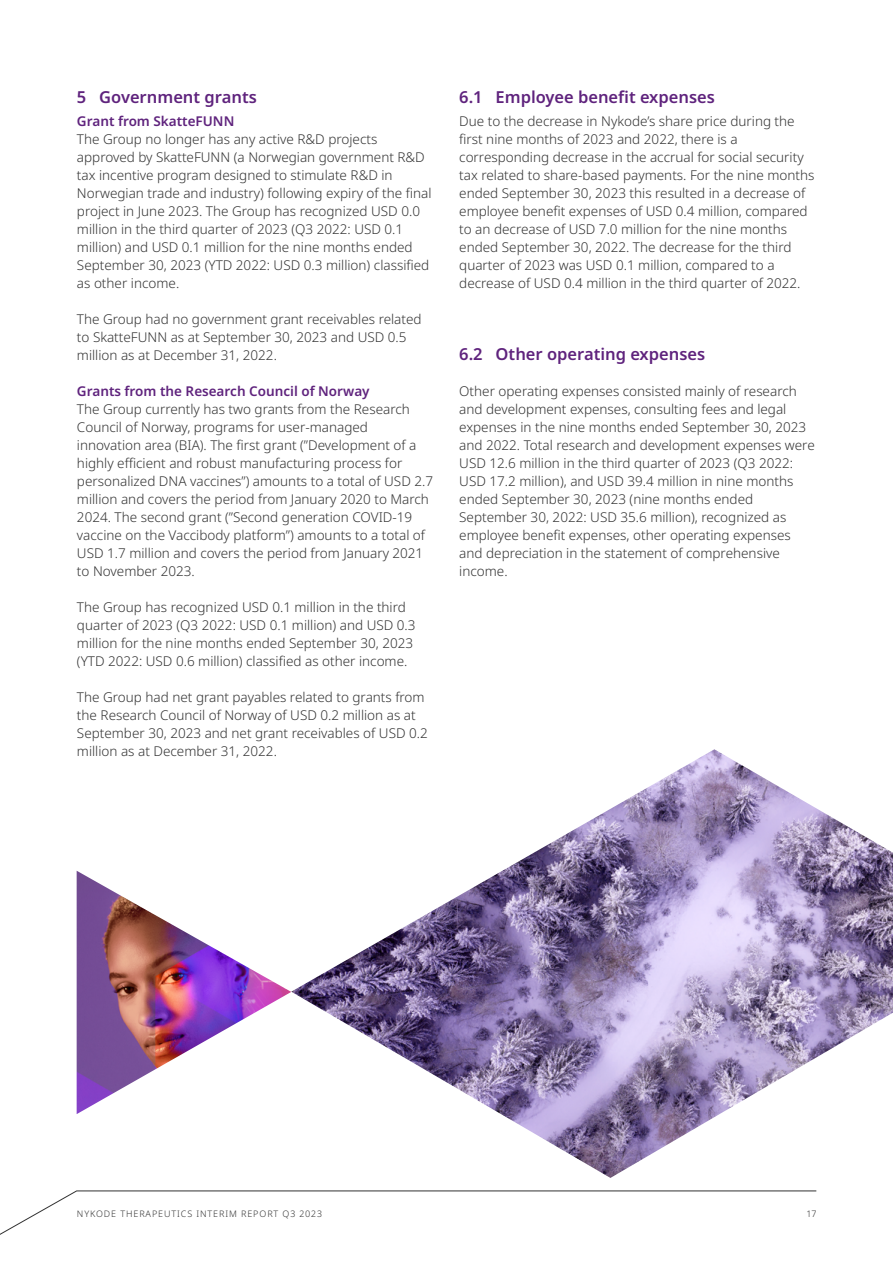
<style>
.page{position:relative;width:893px;height:1263px;background:#fff}
.page>*{position:absolute;margin:0;border:0;box-sizing:border-box;transform-origin:0 0}
.NYK-Mellem1-Purple{font:600 16.5px "Noto Sans";color:#5f237d}
.NYK-Body-9{font:300 13.5px/18px "Noto Sans";color:#323232}
.NYK-Mellem2-Purple{font:600 13.5px "Noto Sans";color:#5f237d}
.t1{font:300 9px "Noto Sans";letter-spacing:.1em;color:#323232}
</style>
<div class="page">
<img style="left:77px;top:871px;width:214px;height:243px">
<svg style="left:0;top:1190px;width:817px;height:45px"></svg>
<img style="left:291px;top:749px;width:602px;height:429px">
<p class="NYK-Mellem1-Purple" style="left:77px;top:85px;width:181px">5 Government grants</p>
<p class="NYK-Mellem2-Purple" style="left:77px;top:112px;width:159px">Grant from SkatteFUNN</p>
<p class="NYK-Body-9" style="left:77px;top:130px;width:356px">The Group no longer has any active R&amp;D projects approved by SkatteFUNN (a Norwegian government R&amp;D tax incentive program designed to stimulate R&amp;D in Norwegian trade and industry) following expiry of the final project in June 2023. The Group has recognized USD 0.0 million in the third quarter of 2023 (Q3 2022: USD 0.1 million) and USD 0.1 million for the nine months ended September 30, 2023 (YTD 2022: USD 0.3 million) classified as other income.</p>
<p class="NYK-Body-9" style="left:77px;top:310px;width:346px">The Group had no government grant receivables related to SkatteFUNN as at September 30, 2023 and USD 0.5 million as at December 31, 2022.</p>
<p class="NYK-Mellem2-Purple" style="left:77px;top:382px;width:294px">Grants from the Research Council of Norway</p>
<p class="NYK-Body-9" style="left:77px;top:400px;width:358px">The Group currently has two grants from the Research Council of Norway, programs for user-managed innovation area (BIA). The first grant (”Development of a highly efficient and robust manufacturing process for personalized DNA vaccines”) amounts to a total of USD 2.7 million and covers the period from January 2020 to March 2024. The second grant (”Second generation COVID-19 vaccine on the Vaccibody platform”) amounts to a total of USD 1.7 million and covers the period from January 2021 to November 2023.</p>
<p class="NYK-Body-9" style="left:77px;top:598px;width:340px">The Group has recognized USD 0.1 million in the third quarter of 2023 (Q3 2022: USD 0.1 million) and USD 0.3 million for the nine months ended September 30, 2023 (YTD 2022: USD 0.6 million) classified as other income.</p>
<p class="NYK-Body-9" style="left:77px;top:688px;width:352px">The Group had net grant payables related to grants from the Research Council of Norway of USD 0.2 million as at September 30, 2023 and net grant receivables of USD 0.2 million as at December 31, 2022.</p>
<p class="NYK-Mellem1-Purple" style="left:459px;top:85px;width:257px">6.1 Employee benefit expenses</p>
<p class="NYK-Body-9" style="left:459px;top:112px;width:357px">Due to the decrease in Nykode’s share price during the first nine months of 2023 and 2022, there is a corresponding decrease in the accrual for social security tax related to share-based payments. For the nine months ended September 30, 2023 this resulted in a decrease of employee benefit expenses of USD 0.4 million, compared to an decrease of USD 7.0 million for the nine months ended September 30, 2022. The decrease for the third quarter of 2023 was USD 0.1 million, compared to a decrease of USD 0.4 million in the third quarter of 2022.</p>
<p class="NYK-Mellem1-Purple" style="left:459px;top:342px;width:247px">6.2 Other operating expenses</p>
<p class="NYK-Body-9" style="left:459px;top:382px;width:357px">Other operating expenses consisted mainly of research and development expenses, consulting fees and legal expenses in the nine months ended September 30, 2023 and 2022. Total research and development expenses were USD 12.6 million in the third quarter of 2023 (Q3 2022:<br>USD 17.2 million), and USD 39.4 million in nine months ended September 30, 2023 (nine months ended September 30, 2022: USD 35.6 million), recognized as employee benefit expenses, other operating expenses and depreciation in the statement of comprehensive income.</p>
<p class="t1" style="left:77px;top:1208px;width:247px">NYKODE THERAPEUTICS INTERIM REPORT Q3 2023</p>
<p class="t1" style="left:807px;top:1208px;width:11px">17</p>
</div>
